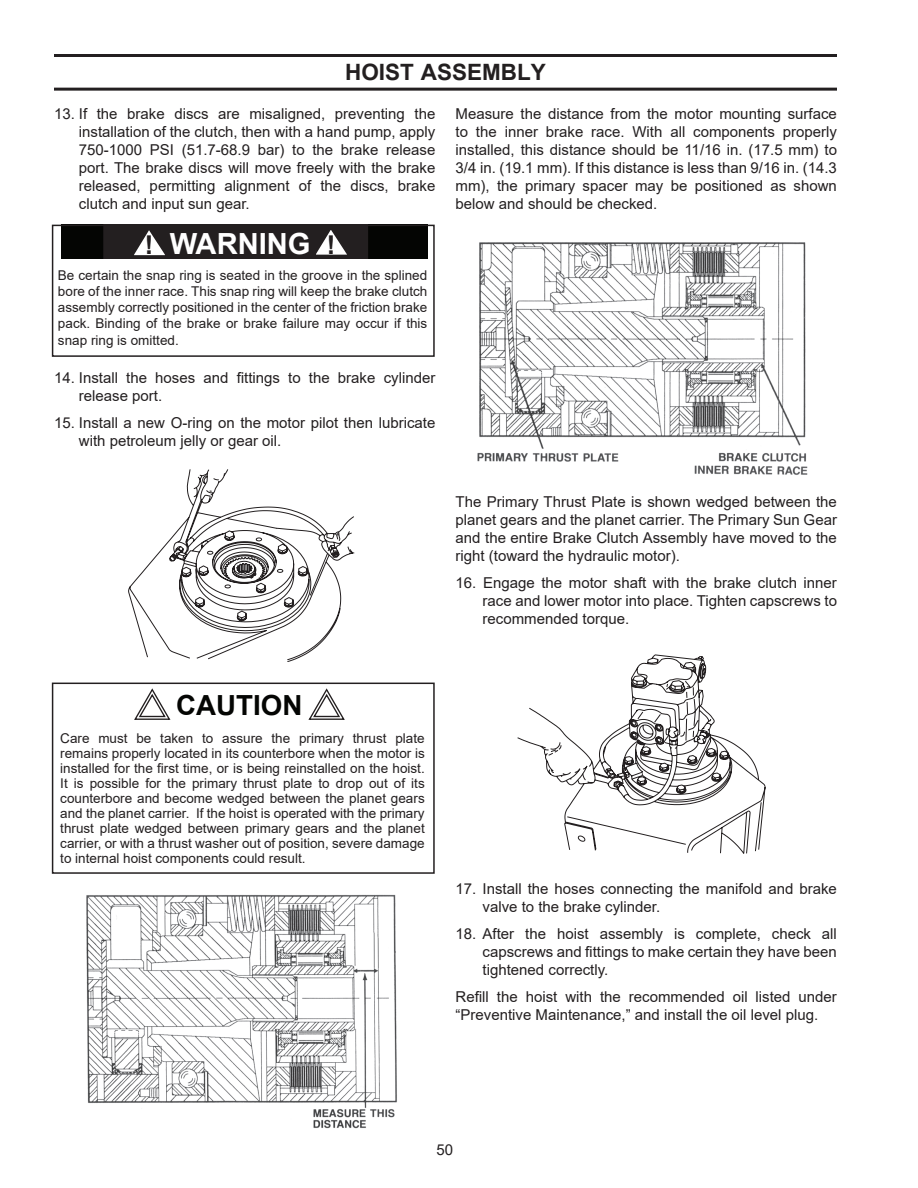
<style>
.page{position:relative;width:918px;height:1188px;background:#fff}
.page>*{position:absolute;margin:0;border:0;box-sizing:border-box;transform-origin:0 0}
.t1{font:700 29.1px "Arial";color:#fff}
.t2{font:700 27.75px "Arial";color:#040503}
.t3{font:700 22.5px "Arial";color:#231f20}
.t4{font:15px/18px "Arial";color:#231f20;text-align:justify}
.t5{font:13.5px/15px "Arial";color:#231f20;text-align:justify}
.s1{font-size:25.95px;color:#231f20}
.s2{font-size:22.95px;color:#231f20}
</style>
<div class="page">
<hr style="left:54px;top:54px;width:783px;height:3px;background:#231f20">
<hr style="left:54px;top:88px;width:783px;height:3px;background:#231f20">
<div style="left:61px;top:225px;width:366px;height:34px;background:#040503"></div>
<svg style="left:103px;top:228px;width:265px;height:31px;background:#373435"></svg>
<div style="left:52px;top:225px;width:383px;height:132px;border:2px solid #231f20"></div>
<svg style="left:128px;top:469px;width:226px;height:193px"></svg>
<div style="left:52px;top:683px;width:383px;height:191px;border:2px solid #231f20"></div>
<svg style="left:134px;top:688px;width:37px;height:32px"></svg>
<svg style="left:308px;top:688px;width:37px;height:32px"></svg>
<img style="left:86px;top:894px;width:311px;height:235px">
<img style="left:477px;top:242px;width:331px;height:233px">
<svg style="left:517px;top:655px;width:248px;height:199px"></svg>
<h3 class="t3" style="left:345px;top:57px;width:202px">HOIST ASSEMBLY</h3>
<p class="t4" style="left:79px;top:105px;width:358px;text-indent:-25px">13. If the brake discs are misaligned, preventing the installation of the clutch, then with a hand pump, apply 750-1000 PSI (51.7-68.9 bar) to the brake release port. The brake discs will move freely with the brake released, permitting alignment of the discs, brake clutch and input sun gear.</p>
<p class="t4" style="left:456px;top:105px;width:383px">Measure the distance from the motor mounting surface to the inner brake race. With all components properly installed, this distance should be 11/16 in. (17.5 mm) to 3/4 in. (19.1 mm). If this distance is less than 9/16 in. (14.3 mm), the primary spacer may be positioned as shown below and should be checked.</p>
<h1 class="t1" style="left:145px;top:225px;width:192px"><span class="s1">!</span> WARNING <span class="s1">!</span></h1>
<p class="t5" style="left:58px;top:267px;width:371px;line-height:16.2px">Be certain the snap ring is seated in the groove in the splined bore of the inner race. This snap ring will keep the brake clutch assembly correctly positioned in the center of the friction brake pack. Binding of the brake or brake failure may occur if this snap ring is omitted.</p>
<p class="t4" style="left:79px;top:369px;width:358px;text-indent:-25px">14. Install the hoses and fittings to the brake cylinder release port.</p>
<p class="t4" style="left:79px;top:414px;width:358px;text-indent:-25px">15. Install a new O-ring on the motor pilot then lubricate with petroleum jelly or gear oil.</p>
<p class="t4" style="left:456px;top:493px;width:383px">The Primary Thrust Plate is shown wedged between the planet gears and the planet carrier. The Primary Sun Gear and the entire Brake Clutch Assembly have moved to the right (toward the hydraulic motor).</p>
<p class="t4" style="left:483px;top:574px;width:356px;text-indent:-27px">16. Engage the motor shaft with the brake clutch inner race and lower motor into place. Tighten capscrews to recommended torque.</p>
<h2 class="t2" style="left:158px;top:687px;width:167px"><span class="s2">!</span> CAUTION <span class="s2">!</span></h2>
<p class="t5" style="left:60px;top:731px;width:366px">Care must be taken to assure the primary thrust plate remains properly located in its counterbore when the motor is installed for the first time, or is being reinstalled on the hoist.<br>It is possible for the primary thrust plate to drop out of its counterbore and become wedged between the planet gears and the planet carrier. If the hoist is operated with the primary thrust plate wedged between primary gears and the planet carrier, or with a thrust washer out of position, severe damage to internal hoist components could result.</p>
<p class="t4" style="left:483px;top:880px;width:356px;text-indent:-27px">17. Install the hoses connecting the manifold and brake valve to the brake cylinder.</p>
<p class="t4" style="left:483px;top:925px;width:356px;text-indent:-27px">18. After the hoist assembly is complete, check all capscrews and fittings to make certain they have been tightened correctly.</p>
<p class="t4" style="left:456px;top:988px;width:383px">Refill the hoist with the recommended oil listed under “Preventive Maintenance,” and install the oil level plug.</p>
<p class="t4" style="left:436px;top:1141px;width:18px">50</p>
</div>
